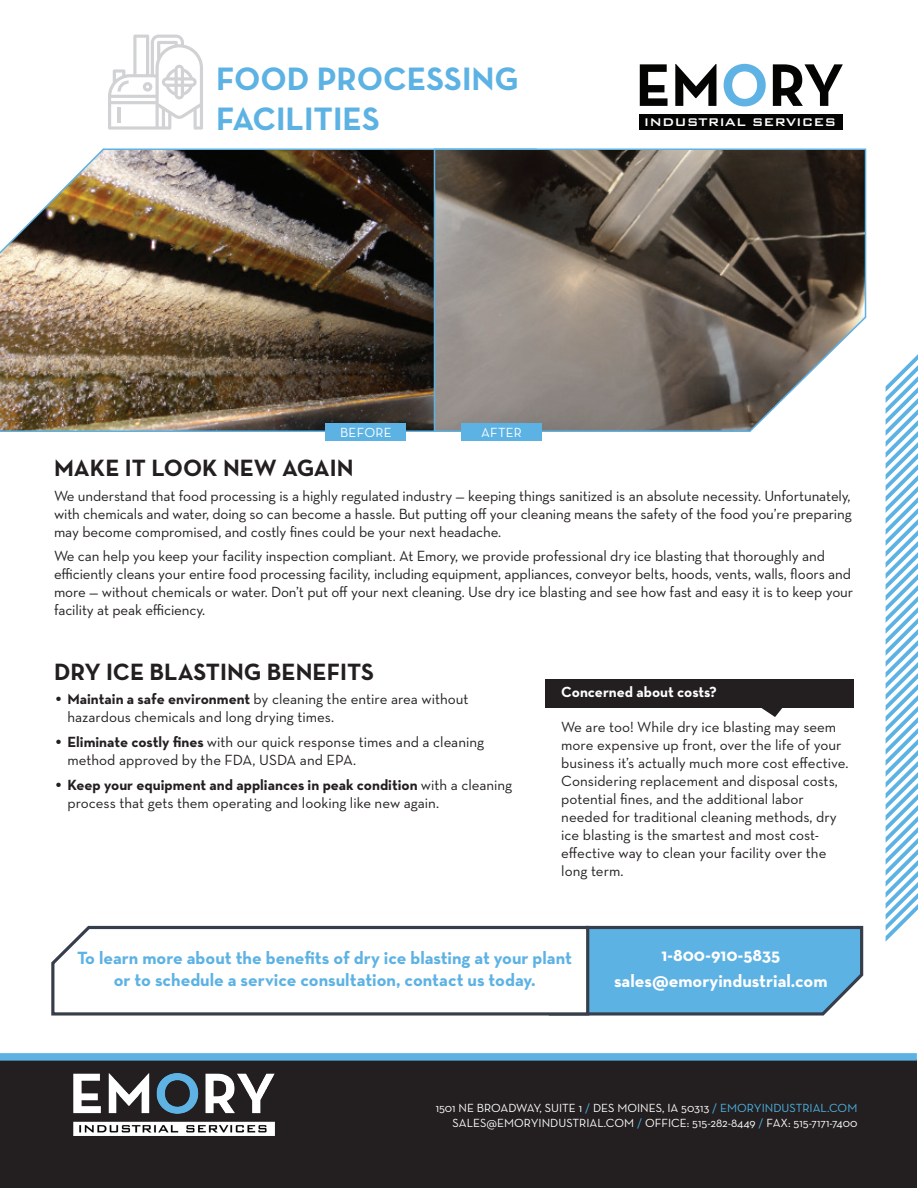
<style>
.page{position:relative;width:918px;height:1188px;background:#fff}
.page>*{position:absolute;margin:0;border:0;box-sizing:border-box;transform-origin:0 0}
.t1{font:700 61.05px "Neutra Text";color:#040503}
.t2{font:700 33px/39.6px "Neutra Text";color:#5db2e4}
.t3{font:700 24px "Neutra Text";color:#231f20}
.t4{font:700 18px/21.6px "Neutra Text";color:#5db2e4;text-align:center}
.t5{font:700 18px "Neutra Text";color:#fff}
.t6{font:15px/18px "Neutra Text";letter-spacing:-.01em;color:#231f20}
.t7{font:700 15px "Neutra Text";color:#fff}
.t8{font:500 14.85px "Bank Gothic BT";color:#fff}
.t9{font:13.5px "Neutra Text";letter-spacing:.02em;color:#fff}
.t10{font:12px "Neutra Text";color:#fff}
.s1{color:#5eb3e4}
.s2{font-family:"ITC Franklin Gothic Std";font-weight:600}
.s3{font-weight:700}
.s4{color:#4cb4e5}
</style>
<div class="page">
<img style="left:0;top:148px;width:433px;height:284px">
<svg style="left:433px;top:148px;width:434px;height:284px;background:#726b64"></svg>
<svg style="left:886px;top:354px;width:32px;height:587px"></svg>
<div style="left:461px;top:423px;width:81px;height:18px;background:#5db2e4"></div>
<div style="left:325px;top:423px;width:81px;height:18px;background:#5db2e4"></div>
<svg style="left:108px;top:35px;width:95px;height:95px"></svg>
<div style="left:640px;top:114px;width:203px;height:16px;background:#040503"></div>
<svg style="left:591px;top:925px;width:273px;height:91px;background:#61acd9"></svg>
<svg style="left:51px;top:925px;width:540px;height:91px"></svg>
<div style="left:0;top:1060px;width:917px;height:128px;background:#231f20"></div>
<img style="left:73px;top:1073px;width:202px;height:62px">
<div style="left:0;top:1053px;width:917px;height:8px;background:#5db2e4"></div>
<div style="left:545px;top:679px;width:309px;height:29px;background:#231f20"></div>
<svg style="left:761px;top:708px;width:21px;height:9px"></svg>
<p class="t2" style="left:216px;top:58px;width:305px">FOOD PROCESSING<br>FACILITIES</p>
<p class="t1" style="left:636px;top:47px;width:210px">EM<span class="s1">O</span>RY</p>
<p class="t8" style="left:644px;top:114px;width:194px">INDUSTRIAL SERVICES</p>
<p class="t9" style="left:340px;top:424px;width:53px">BEFORE</p>
<p class="t9" style="left:481px;top:424px;width:42px">AFTER</p>
<p class="t3" style="left:54px;top:453px;width:301px">MAKE IT LOOK NEW AGAIN</p>
<p class="t6" style="left:54px;top:486px;width:799px;text-align:justify">We understand that food processing is a highly regulated industry — keeping things sanitized is an absolute necessity. Unfortunately, with chemicals and water, doing so can become a hassle. But putting off your cleaning means the safety of the food you’re preparing may become compromised, and costly fines could be your next headache.</p>
<p class="t6" style="left:54px;top:547px;width:801px">We can help you keep your facility inspection compliant. At Emory, we provide professional dry ice blasting that thoroughly and efficiently cleans your entire food processing facility, including equipment, appliances, conveyor belts, hoods, vents, walls, floors and more — without chemicals or water. Don’t put off your next cleaning. Use dry ice blasting and see how fast and easy it is to keep your facility at peak efficiency.</p>
<p class="t3" style="left:54px;top:656px;width:322px">DRY ICE BLASTING BENEFITS</p>
<p class="t6" style="left:68px;top:690px;width:403px;text-indent:-14px"><span class="s2">•</span> <span class="s3">Maintain a safe environment</span> by cleaning the entire area without hazardous chemicals and long drying times.</p>
<p class="t6" style="left:68px;top:733px;width:418px;text-indent:-14px"><span class="s2">•</span> <span class="s3">Eliminate costly fines</span> with our quick response times and a cleaning method approved by the FDA, USDA and EPA.</p>
<p class="t6" style="left:68px;top:775px;width:446px;text-indent:-14px"><span class="s2">•</span> <span class="s3">Keep your equipment and appliances in peak condition</span> with a cleaning process that gets them operating and looking like new again.</p>
<p class="t7" style="left:561px;top:683px;width:157px">Concerned about costs?</p>
<p class="t6" style="left:561px;top:717px;width:289px">We are too! While dry ice blasting may seem more expensive up front, over the life of your business it’s actually much more cost effective.<br>Considering replacement and disposal costs, potential fines, and the additional labor needed for traditional cleaning methods, dry ice blasting is the smartest and most cost&shy;effective way to clean your facility over the long term.</p>
<p class="t4" style="left:77px;top:947px;width:496px">To learn more about the benefits of dry ice blasting at your plant or to schedule a service consultation, contact us today.</p>
<p class="t5" style="left:661px;top:944px;width:120px">1-800-910-5835</p>
<p class="t5" style="left:614px;top:969px;width:215px">sales@emoryindustrial.com</p>
<p class="t10" style="left:436px;top:1101px;width:423px">1501 NE BROADWAY, SUITE 1 <span class="s4">/</span> DES MOINES, IA 50313 <span class="s4">/ EMORYINDUSTRIAL.COM</span></p>
<p class="t10" style="left:453px;top:1115px;width:406px">SALES@EMORYINDUSTRIAL.COM <span class="s4">/</span> OFFICE: 515-282-8449 <span class="s4">/</span> FAX: 515-7171-7400</p>
</div>
